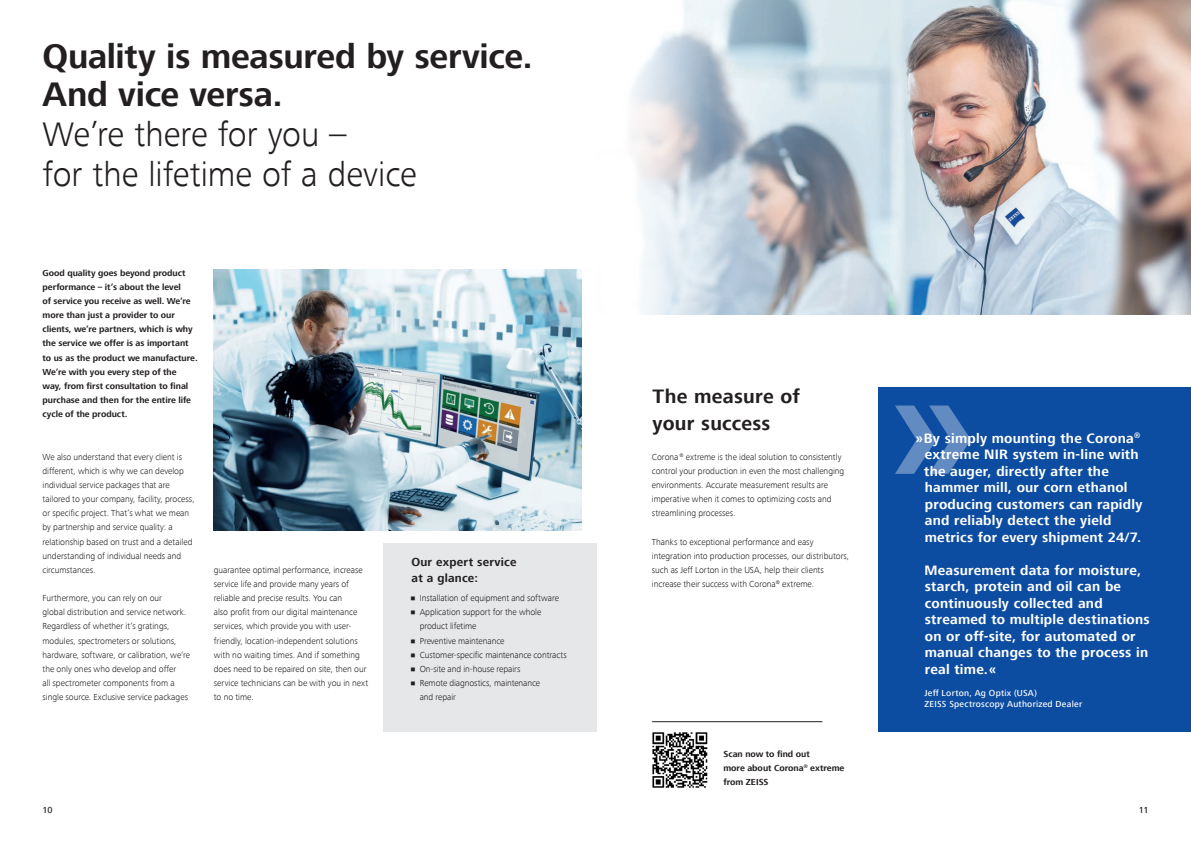
<style>
.page{position:relative;width:1191px;height:842px;background:#fff}
.page>*{position:absolute;margin:0;border:0;box-sizing:border-box;transform-origin:0 0}
.t1{font:700 169.9px "ZEISS Frutiger Next W1 G";color:#fff}
.t2{font:700 35px/39.3px "ZEISS Frutiger Next W1 G";letter-spacing:-.01em;color:#231f20}
.t3{font:700 20px/27px "ZEISS Frutiger Next W1 G";letter-spacing:.015em;color:#231f20}
.Zitat{font:700 14px/16.5px "ZEISS Frutiger Next W1 G";letter-spacing:.015em;color:#fff}
.Liste_Headline{font:700 12px "ZEISS Frutiger Next W1 G";letter-spacing:.02em;color:#231f20}
.Fließtext{font:300 9px/14.2px "ZEISS Frutiger Next W1 G";letter-spacing:-.005em;color:#231f20}
.Fließtext-2{font:700 9px/14.1px "ZEISS Frutiger Next W1 G";color:#231f20}
.t4{font:500 9px "ZEISS Frutiger Next W1 G";letter-spacing:.03em;color:#fff}
.t5{font:500 9px "ZEISS Frutiger Next W1 G";color:#231f20}
.s1{font-weight:300}
</style>
<div class="page">
<img style="left:213px;top:269px;width:368px;height:261px">
<img style="left:631px;top:0;width:560px;height:315px">
<div style="left:383px;top:544px;width:214px;height:188px;background:#e6e7e9"></div>
<div style="left:878px;top:387px;width:313px;height:345px;background:#0d4da1"></div>
<img style="left:652px;top:732px;width:56px;height:56px">
<hr style="left:652px;top:721px;width:170px;height:1px;background:#231f20">
<h1 class="t2" style="left:43px;top:38px;width:492px">Quality is measured by service.<br>And vice versa.<br><span class="s1">We’re there for you –<br>for the lifetime of a device</span></h1>
<p class="Fließtext-2" style="left:43px;top:266px;width:157px">Good quality goes beyond product performance – it’s about the level<br>of service you receive as well. We’re more than just a provider to our clients, we’re partners, which is why the service we offer is as important to us as the product we manufacture.<br>We’re with you every step of the way, from first consultation to final purchase and then for the entire life cycle of the product.</p>
<p class="Fließtext" style="left:43px;top:449px;width:154px">We also understand that every client is different, which is why we can develop individual service packages that are tailored to your company, facility, process, or specific project. That’s what we mean by partnership and service quality: a relationship based on trust and a detailed understanding of individual needs and circumstances.</p>
<p class="Fließtext" style="left:43px;top:591px;width:149px">Furthermore, you can rely on our<br>global distribution and service network.<br>Regardless of whether it’s gratings, modules, spectrometers or solutions, hardware, software, or calibration, we’re the only ones who develop and offer<br>all spectrometer components from a single source. Exclusive service packages</p>
<p class="Fließtext" style="left:214px;top:563px;width:156px">guarantee optimal performance, increase service life and provide many years of reliable and precise results. You can<br>also profit from our digital maintenance services, which provide you with user&shy;friendly, location-independent solutions with no waiting times. And if something does need to be repaired on site, then our service technicians can be with you in next to no time.</p>
<p class="Liste_Headline" style="left:411px;top:555px;width:107px">Our expert service</p>
<p class="Liste_Headline" style="left:411px;top:571px;width:68px">at a glance:</p>
<p class="Fließtext" style="left:411px;top:591px;width:149px">• Installation of equipment and software</p>
<p class="Fließtext" style="left:420px;top:605px;width:123px;text-indent:-9px">• Application support for the whole product lifetime</p>
<p class="Fließtext" style="left:411px;top:633px;width:95px">• Preventive maintenance</p>
<p class="Fließtext" style="left:411px;top:648px;width:157px">• Customer-specific maintenance contracts</p>
<p class="Fließtext" style="left:411px;top:662px;width:111px">• On-site and in-house repairs</p>
<p class="Fließtext" style="left:420px;top:676px;width:122px;text-indent:-9px">• Remote diagnostics, maintenance and repair</p>
<h2 class="t3" style="left:652px;top:383px;width:149px">The measure of your success</h2>
<p class="Fließtext" style="left:652px;top:449px;width:194px">Corona <sup>®</sup> extreme is the ideal solution to consistently control your production in even the most challenging environments. Accurate measurement results are imperative when it comes to optimizing costs and streamlining processes.</p>
<p class="Fließtext" style="left:652px;top:534px;width:199px">Thanks to exceptional performance and easy integration into production processes, our distributors, such as Jeff Lorton in the USA, help their clients increase their success with Corona<sup>®</sup> extreme.</p>
<p class="Fließtext-2" style="left:723px;top:747px;width:122px">Scan now to find out<br>more about Corona<sup>®</sup> extreme from ZEISS</p>
<h1 class="t1" style="left:889px;top:329px;width:86px">»</h1>
<p class="Zitat" style="left:924px;top:430px;width:220px;text-indent:-8px">»By simply mounting the Corona<sup>® </sup>extreme NIR system in-line with the auger, directly after the hammer mill, our corn ethanol producing customers can rapidly and reliably detect the yield metrics for every shipment 24/7.</p>
<p class="Zitat" style="left:924px;top:562px;width:227px">Measurement data for moisture, starch, protein and oil can be continuously collected and streamed to multiple destinations on or off-site, for automated or manual changes to the process in real time.«</p>
<p class="t4" style="left:924px;top:687px;width:114px">Jeff Lorton, Ag Optix (USA)</p>
<p class="t4" style="left:924px;top:698px;width:159px">ZEISS Spectroscopy Authorized Dealer</p>
<p class="t5" style="left:43px;top:805px;width:11px">10</p>
<p class="t5" style="left:1138px;top:805px;width:11px">11</p>
</div>
